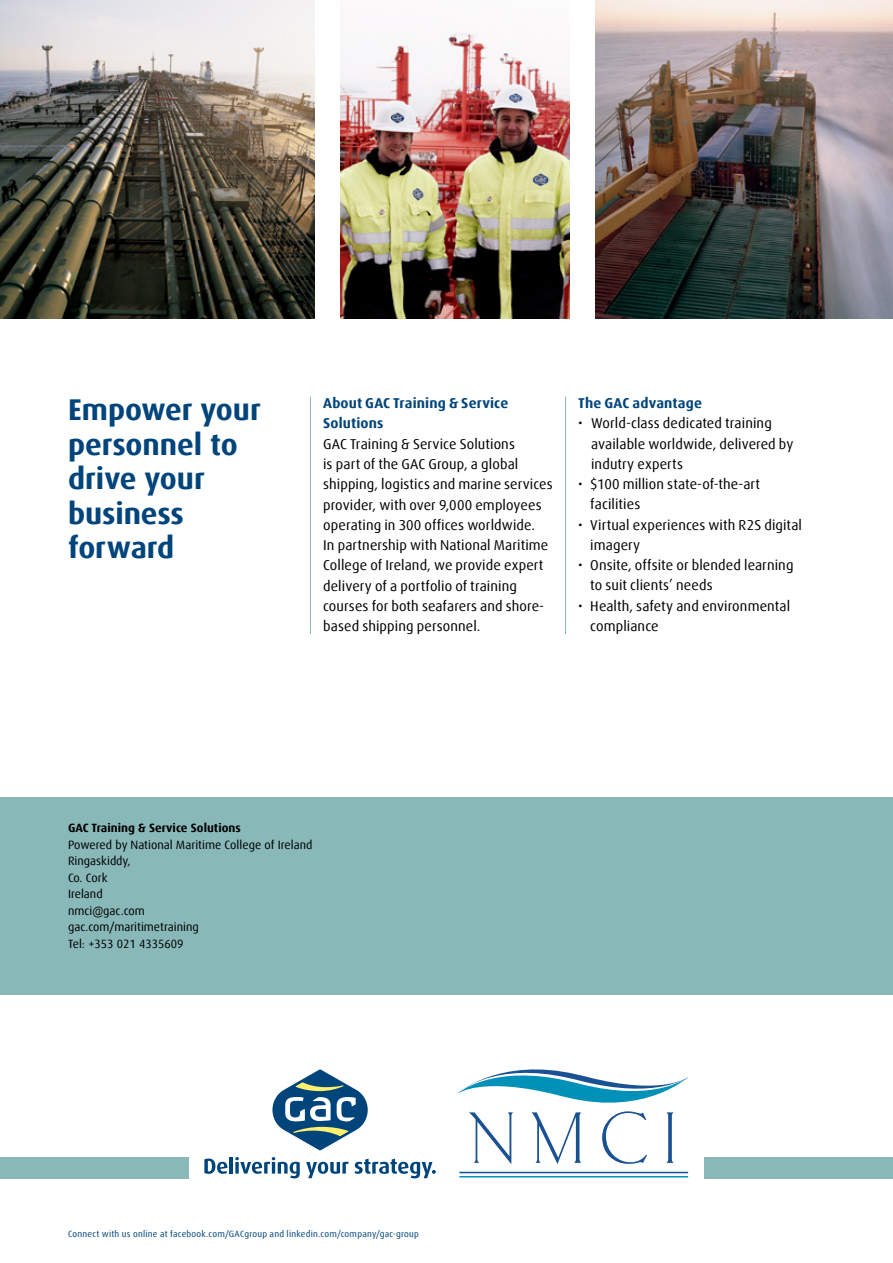
<style>
.page{position:relative;width:893px;height:1263px;background:#fff}
.page>*{position:absolute;margin:0;border:0;box-sizing:border-box;transform-origin:0 0}
.t1{font:700 30px/34.5px "Dax Offc";letter-spacing:-.005em;color:#00447c}
.t2{font:14.25px/20.2px "Dax Offc";letter-spacing:.005em;color:#000}
.t3{font:700 14.25px/20.2px "Dax Offc";letter-spacing:.01em;color:#00447c}
.t4{font:12px/16.5px "Dax Offc";color:#000}
.t5{font:700 12px "Dax Offc";color:#000}
.t6{font:9px "Dax Offc";letter-spacing:.025em;color:#00447c}
</style>
<div class="page">
<div style="left:0;top:797px;width:893px;height:198px;background:#89b8b9"></div>
<div style="left:705px;top:1157px;width:188px;height:21px;background:#89b8b9"></div>
<div style="left:0;top:1157px;width:188px;height:21px;background:#89b8b9"></div>
<img style="left:595px;top:0;width:298px;height:319px">
<img style="left:340px;top:32px;width:230px;height:287px">
<img style="left:0;top:0;width:315px;height:319px">
<hr style="left:565px;top:396px;width:1px;height:238px;background:#89b8b9">
<hr style="left:310px;top:396px;width:1px;height:238px;background:#89b8b9">
<svg style="left:204px;top:1158px;width:23px;height:16px"></svg>
<hr style="left:229px;top:1157px;width:4px;height:16px;background:#00447c">
<svg style="left:235px;top:1157px;width:65px;height:21px"></svg>
<svg style="left:306px;top:1162px;width:43px;height:16px"></svg>
<svg style="left:355px;top:1159px;width:81px;height:19px"></svg>
<svg style="left:272px;top:1069px;width:96px;height:81px"></svg>
<svg style="left:457px;top:1069px;width:231px;height:95px"></svg>
<hr style="left:459px;top:1176px;width:229px;height:1px;background:#0091b9">
<hr style="left:459px;top:1172px;width:229px;height:1px;background:#1a5193">
<h1 class="t1" style="left:68px;top:393px;width:194px">Empower your personnel to drive your business forward</h1>
<p class="t3" style="left:323px;top:393px;width:187px">About GAC Training &amp; Service<br>Solutions</p>
<p class="t2" style="left:323px;top:434px;width:231px">GAC Training &amp; Service Solutions<br>is part of the GAC Group, a global shipping, logistics and marine services provider, with over 9,000 employees operating in 300 offices worldwide.<br>In partnership with National Maritime College of Ireland, we provide expert delivery of a portfolio of training courses for both seafarers and shore&shy;based shipping personnel.</p>
<p class="t3" style="left:578px;top:393px;width:125px">The GAC advantage</p>
<p class="t2" style="left:591px;top:414px;width:204px;text-indent:-13px">• World-class dedicated training available worldwide, delivered by indutry experts</p>
<p class="t2" style="left:590px;top:474px;width:171px;text-indent:-12px">• $100 million state-of-the-art facilities</p>
<p class="t2" style="left:590px;top:515px;width:213px;text-indent:-12px">• Virtual experiences with R2S digital imagery</p>
<p class="t2" style="left:590px;top:555px;width:205px;text-indent:-12px">• Onsite, offsite or blended learning to suit clients’ needs</p>
<p class="t2" style="left:590px;top:596px;width:201px;text-indent:-12px">• Health, safety and environmental compliance</p>
<p class="t5" style="left:68px;top:820px;width:174px">GAC Training &amp; Service Solutions</p>
<p class="t4" style="left:68px;top:837px;width:246px">Powered by National Maritime College of Ireland<br>Ringaskiddy,<br>Co. Cork<br>Ireland<br>nmci@gac.com<br>gac.com/maritimetraining<br>Tel: +353 021 4335609</p>
<p class="t6" style="left:68px;top:1229px;width:352px">Connect with us online at facebook.com/GACgroup and linkedin.com/company/gac-group</p>
</div>
